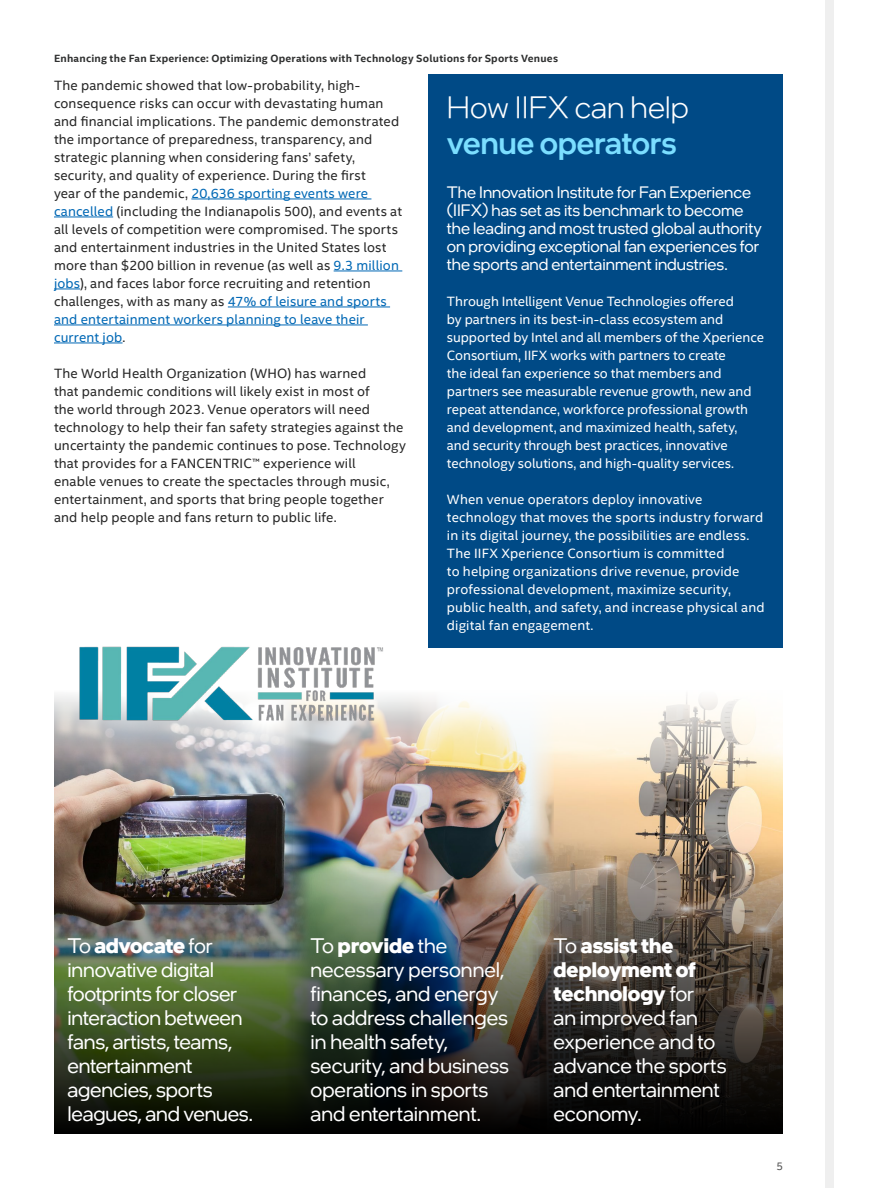
<style>
.page{position:relative;width:891px;height:1188px;background:#fff}
.page>*{position:absolute;margin:0;border:0;box-sizing:border-box;transform-origin:0 0}
.t1{font:300 31.5px "Intel One Display";color:#fff}
.t2{font:500 31.5px "Intel One Display";color:#7bdeff}
.t3{font:21px/24px "Intel One Display";letter-spacing:-.005em;color:#fff}
.t4{font:16.5px/18px "Intel One Display";color:#fff}
.t5{font:13.5px/18px "Intel Clear";letter-spacing:.01em;color:#262626}
.t6{font:13.5px/18px "Intel Clear";color:#fff}
.t7{font:11.1px "Intel Clear";color:#525252}
.t8{font:700 10.5px "Intel Clear";letter-spacing:.02em;color:#2e2f2f}
.s1{color:#0068b5}
.s2{font-weight:700}
</style>
<div class="page">
<div style="left:826px;top:0;width:8px;height:1188px;background:#efefef"></div>
<img style="left:554px;top:804px;width:229px;height:42px">
<img style="left:54px;top:804px;width:230px;height:42px">
<img style="left:284px;top:804px;width:270px;height:42px">
<img style="left:54px;top:695px;width:729px;height:109px">
<img style="left:54px;top:846px;width:729px;height:288px">
<hr style="left:191px;top:198px;width:180px;height:1px;background:#0068b5">
<hr style="left:54px;top:216px;width:59px;height:1px;background:#0068b5">
<hr style="left:334px;top:270px;width:68px;height:1px;background:#0068b5">
<svg style="left:54px;top:288px;width:26px;height:1px"></svg>
<hr style="left:228px;top:306px;width:162px;height:1px;background:#0068b5">
<hr style="left:54px;top:324px;width:314px;height:1px;background:#0068b5">
<hr style="left:54px;top:342px;width:69px;height:1px;background:#0068b5">
<div style="left:429px;top:75px;width:354px;height:573px;background:#004a86"></div>
<img style="left:78px;top:646px;width:306px;height:76px">
<p class="t8" style="left:54px;top:51px;width:506px">Enhancing the Fan Experience: Optimizing Operations with Technology Solutions for Sports Venues</p>
<p class="t5" style="left:54px;top:76px;width:350px">The pandemic showed that low-probability, high&shy;consequence risks can occur with devastating human and financial implications. The pandemic demonstrated the importance of preparedness, transparency, and strategic planning when considering fans’ safety, security, and quality of experience. During the first<br>year of the pandemic, <span class="s1">20,636 sporting events were cancelled</span> (including the Indianapolis 500), and events at all levels of competition were compromised. The sports and entertainment industries in the United States lost more than $200 billion in revenue (as well as <span class="s1">9.3 million jobs</span>), and faces labor force recruiting and retention challenges, with as many as <span class="s1">47% of leisure and sports and entertainment workers planning to leave their current job</span>.</p>
<p class="t5" style="left:54px;top:364px;width:353px">The World Health Organization (WHO) has warned<br>that pandemic conditions will likely exist in most of<br>the world through 2023. Venue operators will need technology to help their fan safety strategies against the uncertainty the pandemic continues to pose. Technology that provides for a FANCENTRIC™ experience will<br>enable venues to create the spectacles through music, entertainment, and sports that bring people together and help people and fans return to public life.</p>
<h1 class="t1" style="left:447px;top:88px;width:243px">How IIFX can help</h1>
<h1 class="t2" style="left:447px;top:123px;width:231px">venue operators</h1>
<p class="t4" style="left:447px;top:183px;width:316px">The Innovation Institute for Fan Experience (IIFX) has set as its benchmark to become the leading and most trusted global authority on providing exceptional fan experiences for the sports and entertainment industries.</p>
<p class="t6" style="left:447px;top:292px;width:319px">Through Intelligent Venue Technologies offered<br>by partners in its best-in-class ecosystem and supported by Intel and all members of the Xperience Consortium, IIFX works with partners to create<br>the ideal fan experience so that members and partners see measurable revenue growth, new and repeat attendance, workforce professional growth and development, and maximized health, safety, and security through best practices, innovative technology solutions, and high-quality services.</p>
<p class="t6" style="left:447px;top:490px;width:319px">When venue operators deploy innovative technology that moves the sports industry forward in its digital journey, the possibilities are endless.<br>The IIFX Xperience Consortium is committed<br>to helping organizations drive revenue, provide professional development, maximize security, public health, and safety, and increase physical and digital fan engagement.</p>
<h2 class="t3" style="left:68px;top:933px;width:187px">To <span class="s2">advocate</span> for innovative digital footprints for closer interaction between fans, artists, teams, entertainment agencies, sports leagues, and venues.</h2>
<h2 class="t3" style="left:310px;top:933px;width:200px">To <span class="s2">provide</span> the necessary personnel, finances, and energy to address challenges in health safety, security, and business operations in sports and entertainment.</h2>
<h2 class="t3" style="left:553px;top:933px;width:175px">To <span class="s2">assist the deployment of technology</span> for<br>an improved fan experience and to advance the sports and entertainment economy.</h2>
<p class="t7" style="left:776px;top:1158px;width:8px">5</p>
</div>
